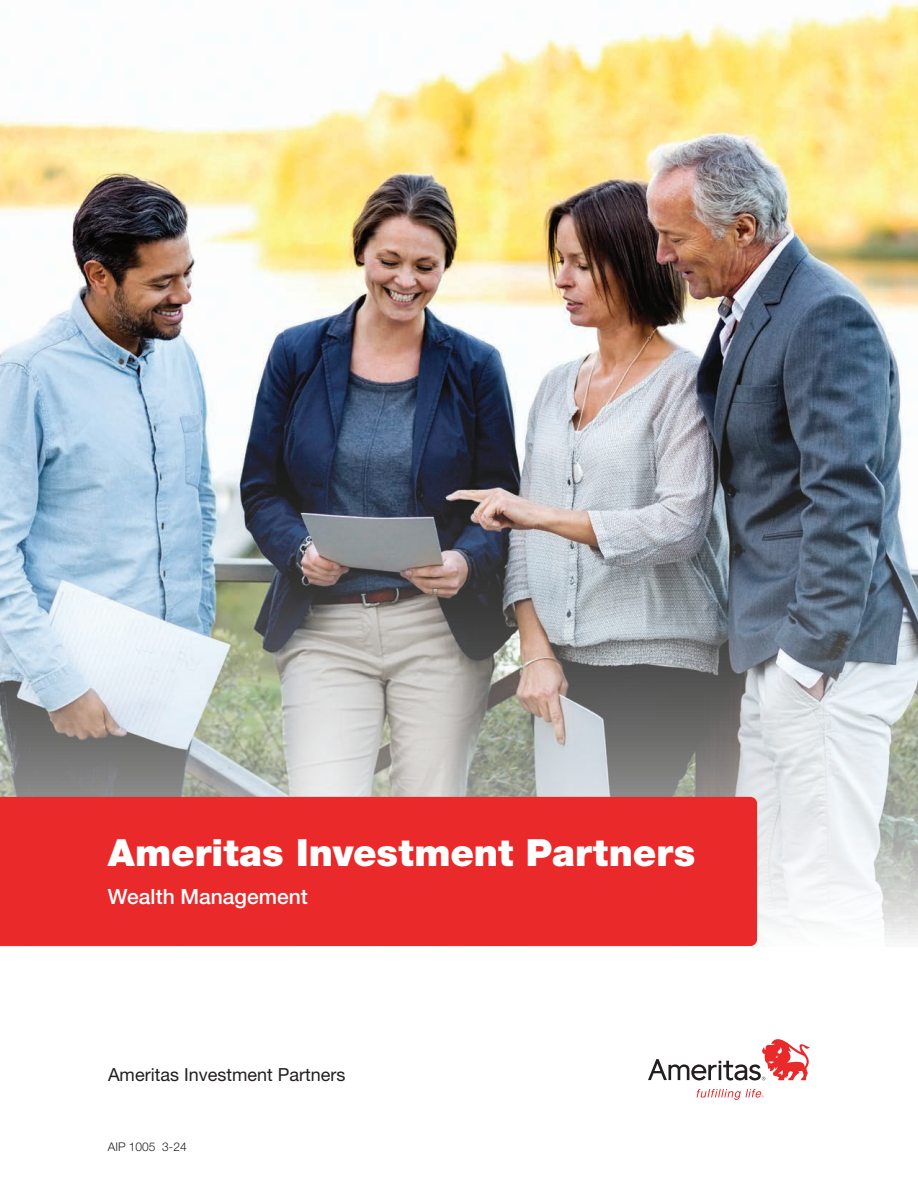
<style>
.page{position:relative;width:918px;height:1188px;background:#fff}
.page>*{position:absolute;margin:0;border:0;box-sizing:border-box;transform-origin:0 0}
.t1{font:900 37.5px "Helvetica Neue LT Std";color:#fff}
.t2{font:500 21px "Helvetica Neue LT Std";color:#fff}
.t3{font:18px "Helvetica Neue LT Std";color:#231f20}
.t4{font:300 12px "Helvetica Neue LT Std";color:#231f20}
</style>
<div class="page">
<img style="left:0;top:0;width:918px;height:940px">
<svg style="left:697px;top:1089px;width:67px;height:11px"></svg>
<svg style="left:648px;top:1039px;width:162px;height:41px"></svg>
<div style="left:0;top:797px;width:757px;height:149px;background:#e9292a"></div>
<p class="t1" style="left:108px;top:830px;width:589px">Ameritas Investment Partners</p>
<p class="t2" style="left:108px;top:884px;width:201px">Wealth Management</p>
<p class="t3" style="left:108px;top:1064px;width:239px">Ameritas Investment Partners</p>
<p class="t4" style="left:108px;top:1140px;width:80px">AIP 1005 3-24</p>
</div>
